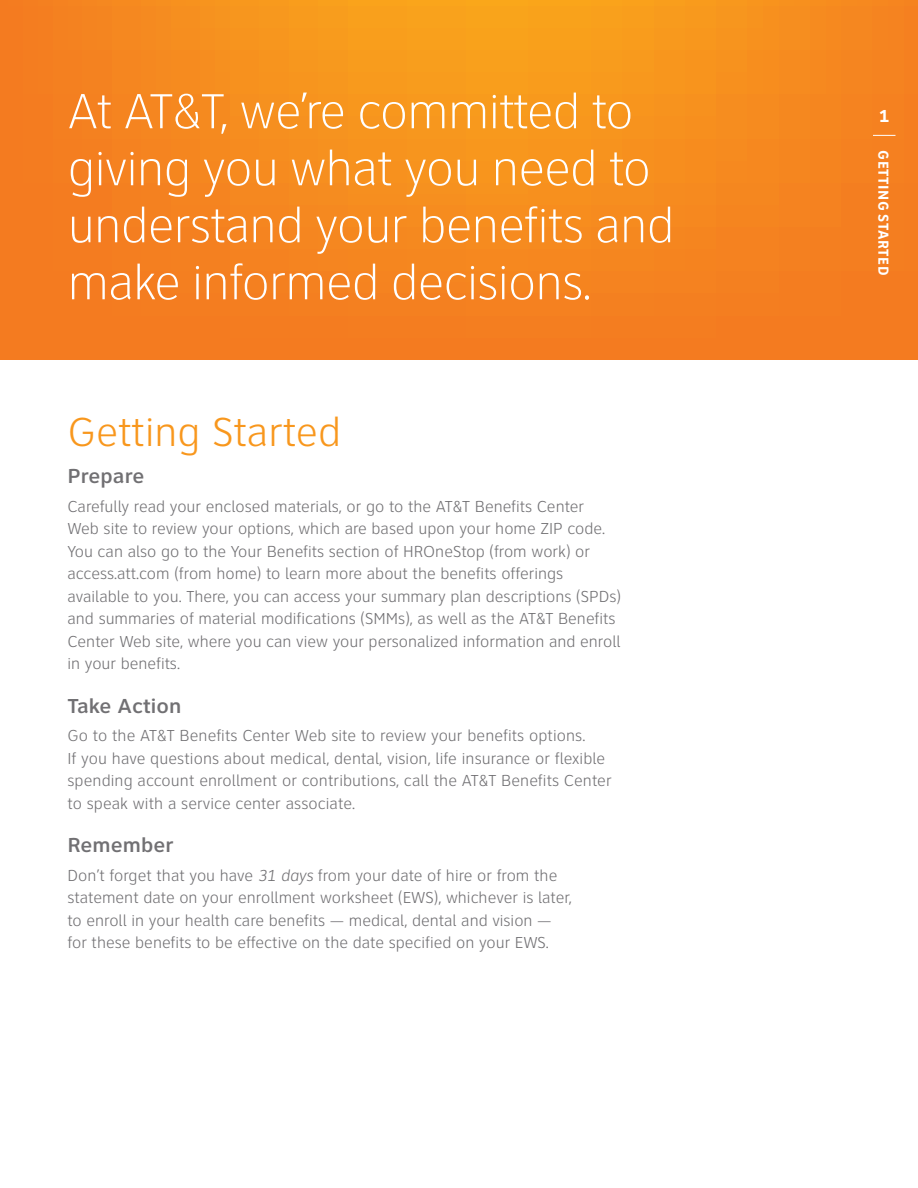
<style>
.page{position:relative;width:918px;height:1188px;background:#fff}
.page>*{position:absolute;margin:0;border:0;box-sizing:border-box;transform-origin:0 0}
.t1{font:100 51px/57px "Clearview ATTSP";letter-spacing:-.02em;color:#fff}
.t2{font:300 42px "Clearview ATT";color:#f8971d}
.t3{font:500 21px "Clearview ATTSP";color:#717073}
.t4{font:700 18px "Clearview ATT";color:#fff}
.t5{font:300 16.5px/22.5px "Clearview ATT";color:#717073}
.t6{font:700 condensed 15px "Clearview ATTSP";letter-spacing:.04em;color:#fff}
.s1{font-style:italic}
</style>
<div class="page">
<svg style="left:0;top:0;width:918px;height:359px;background:#f5881e"></svg>
<svg style="left:873px;top:135px;width:23px;height:1px"></svg>
<h1 class="t1" style="left:68px;top:84px;width:609px">At AT&amp;T, we’re committed to giving you what you need to understand your benefits and make informed decisions.</h1>
<h2 class="t2" style="left:68px;top:409px;width:275px">Getting Started</h2>
<p class="t3" style="left:68px;top:464px;width:78px">Prepare</p>
<p class="t5" style="left:68px;top:495px;width:555px">Carefully read your enclosed materials, or go to the AT&amp;T Benefits Center<br>Web site to review your options, which are based upon your home ZIP code.<br>You can also go to the Your Benefits section of HROneStop (from work) or access.att.com (from home) to learn more about the benefits offerings available to you. There, you can access your summary plan descriptions (SPDs) and summaries of material modifications (SMMs), as well as the AT&amp;T Benefits Center Web site, where you can view your personalized information and enroll in your benefits.</p>
<p class="t3" style="left:68px;top:694px;width:115px">Take Action</p>
<p class="t5" style="left:68px;top:724px;width:546px">Go to the AT&amp;T Benefits Center Web site to review your benefits options.<br>If you have questions about medical, dental, vision, life insurance or flexible spending account enrollment or contributions, call the AT&amp;T Benefits Center to speak with a service center associate.</p>
<p class="t3" style="left:68px;top:833px;width:108px">Remember</p>
<p class="t5" style="left:68px;top:864px;width:506px">Don’t forget that you have <span class="s1">31 days</span> from your date of hire or from the statement date on your enrollment worksheet (EWS), whichever is later, to enroll in your health care benefits — medical, dental and vision — for these benefits to be effective on the date specified on your EWS.</p>
<p class="t4" style="left:879px;top:105px;width:13px">1</p>
<p class="t6" style="left:892px;top:150px;width:127px;rotate:90deg">getting started</p>
</div>
